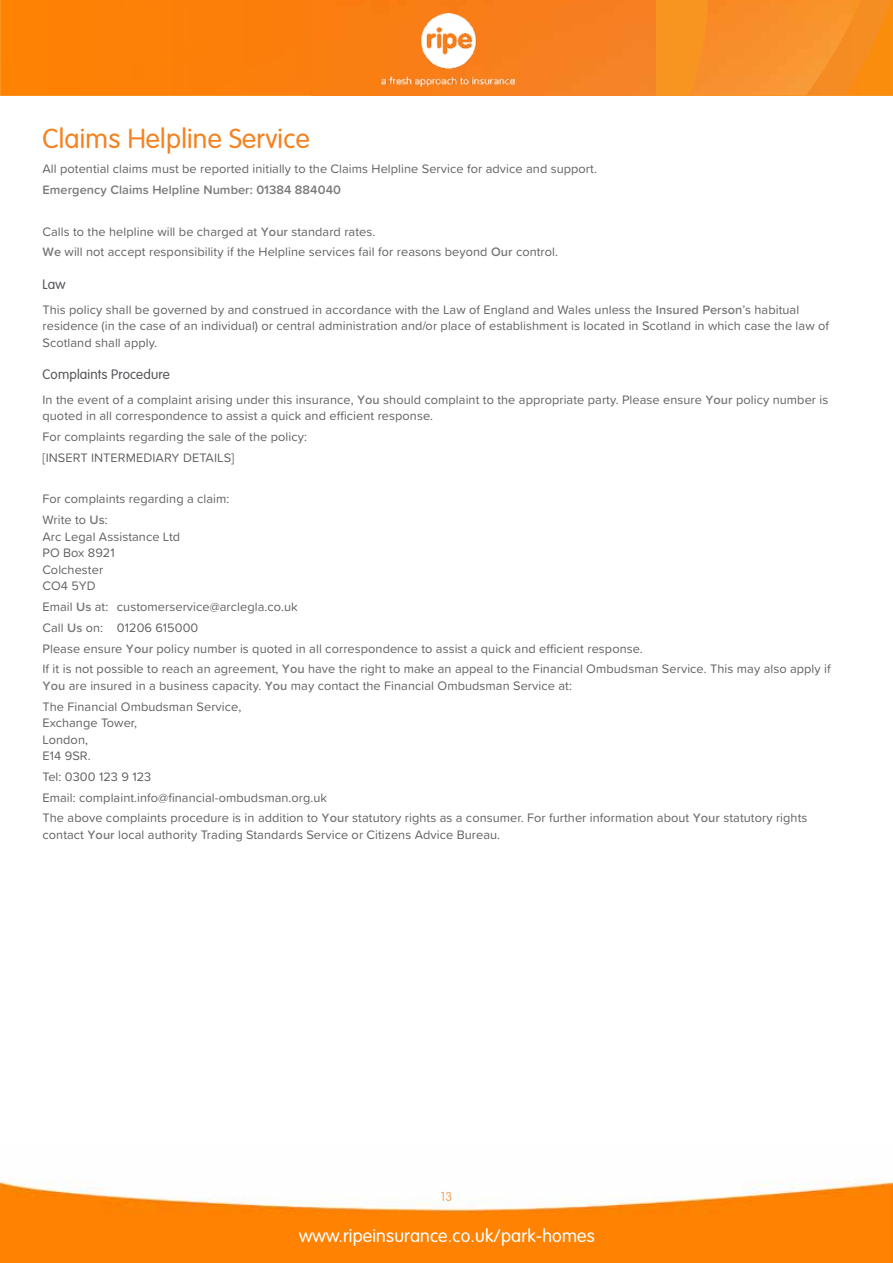
<style>
.page{position:relative;width:893px;height:1263px;background:#fff}
.page>*{position:absolute;margin:0;border:0;box-sizing:border-box;transform-origin:0 0}
.t1{font:300 27px "VAG Rounded Std";letter-spacing:.01em;color:#f58220}
.t2{font:300 18px "VAG Rounded Std";letter-spacing:.01em;color:#fff}
.t3{font:300 13.5px "VAG Rounded Std";letter-spacing:.01em;color:#55565a}
.t4{font:12.75px/20.7px "Proxima Soft";letter-spacing:.005em;color:#626164}
.t5{font:600 12.75px "Proxima Soft";letter-spacing:.005em;color:#7c797c}
.t6{font:300 12.75px "VAG Rounded Std";color:#f9a45e}
.s1{font-weight:600;color:#7c797c}
</style>
<div class="page">
<img style="left:0;top:1179px;width:893px;height:84px">
<svg style="left:0;top:0;width:893px;height:95px;background:#f8901a"></svg>
<img style="left:690px;top:0;width:162px;height:95px">
<img style="left:1px;top:0;width:655px;height:95px">
<img style="left:382px;top:14px;width:133px;height:72px">
<h1 class="t1" style="left:43px;top:123px;width:269px">Claims Helpline Service</h1>
<p class="t4" style="left:43px;top:158px;width:556px">All potential claims must be reported initially to the Claims Helpline Service for advice and support.</p>
<p class="t5" style="left:43px;top:180px;width:300px">Emergency Claims Helpline Number: 01384 884040</p>
<p class="t4" style="left:43px;top:220px;width:517px">Calls to the helpline will be charged at <span class="s1">Your</span> standard rates.<br><span class="s1">We</span> will not accept responsibility if the Helpline services fail for reasons beyond <span class="s1">Our</span> control.</p>
<p class="t3" style="left:43px;top:276px;width:25px">Law</p>
<p class="t4" style="left:43px;top:300px;width:788px;line-height:16.5px">This policy shall be governed by and construed in accordance with the Law of England and Wales unless the <span class="s1">Insured Person</span>’s habitual residence (in the case of an individual) or central administration and/or place of establishment is located in Scotland in which case the law of<br>Scotland shall apply.</p>
<p class="t3" style="left:43px;top:366px;width:129px">Complaints Procedure</p>
<p class="t4" style="left:43px;top:391px;width:787px;line-height:16.5px">In the event of a complaint arising under this insurance, <span class="s1">You</span> should complaint to the appropriate party. Please ensure <span class="s1">Your</span> policy number is quoted in all correspondence to assist a quick and efficient response.</p>
<p class="t4" style="left:43px;top:426px;width:266px">For complaints regarding the sale of the policy: [INSERT INTERMEDIARY DETAILS]</p>
<p class="t4" style="left:43px;top:488px;width:188px">For complaints regarding a claim:<br>Write to <span class="s1">Us</span>:</p>
<p class="t4" style="left:43px;top:528px;width:139px;line-height:16.5px">Arc Legal Assistance Ltd<br>PO Box 8921<br>Colchester<br>CO4 5YD</p>
<p class="t4" style="left:43px;top:596px;width:790px">Email <span class="s1">Us</span> at: customerservice@arclegla.co.uk<br>Call <span class="s1">Us</span> on: 01206 615000<br>Please ensure <span class="s1">Your</span> policy number is quoted in all correspondence to assist a quick and efficient response.<br>If it is not possible to reach an agreement, <span class="s1">You</span> have the right to make an appeal to the Financial Ombudsman Service. This may also apply if</p>
<p class="t4" style="left:43px;top:674px;width:531px"><span class="s1">You</span> are insured in a business capacity. <span class="s1">You</span> may contact the Financial Ombudsman Service at:<br>The Financial Ombudsman Service,</p>
<p class="t4" style="left:43px;top:714px;width:96px;line-height:16.5px">Exchange Tower,<br>London,<br>E14 9SR.</p>
<p class="t4" style="left:43px;top:765px;width:766px">Tel: 0300 123 9 123<br>Email: complaint.info@financial-ombudsman.org.uk<br>The above complaints procedure is in addition to <span class="s1">Your</span> statutory rights as a consumer. For further information about <span class="s1">Your</span> statutory rights</p>
<p class="t4" style="left:43px;top:823px;width:459px">contact <span class="s1">Your</span> local authority Trading Standards Service or Citizens Advice Bureau.</p>
<p class="t6" style="left:441px;top:1189px;width:13px">13</p>
<h2 class="t2" style="left:299px;top:1225px;width:297px">www.ripeinsurance.co.uk/park-homes</h2>
</div>
